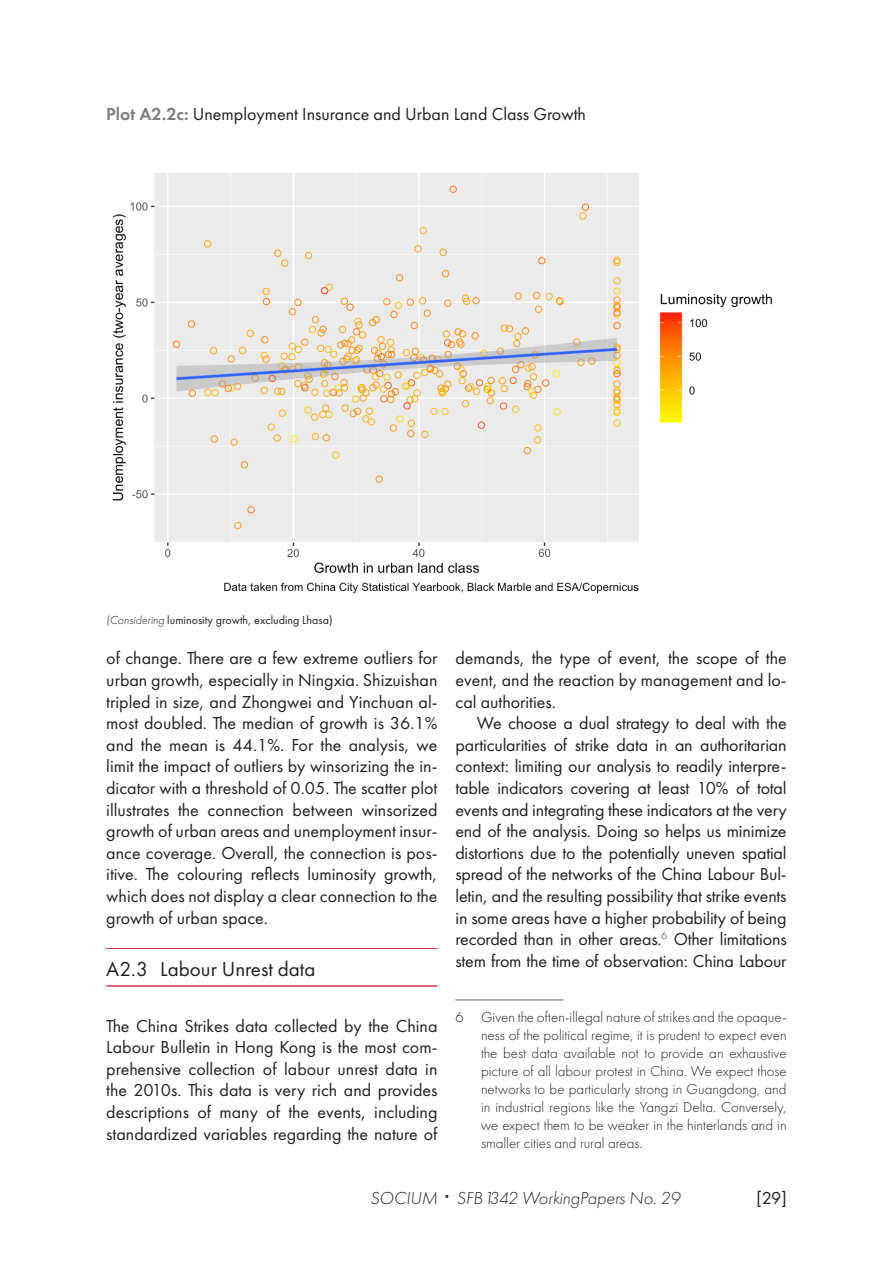
<style>
.page{position:relative;width:893px;height:1263px;background:#fff}
.page>*{position:absolute;margin:0;border:0;box-sizing:border-box;transform-origin:0 0}
.Überschrift_2{font:21px "Futura PT";color:#231f20}
.Std_Absatz_mit_einzug{font:18px/21.6px "Futura PT";letter-spacing:-.01em;color:#231f20;text-align:justify}
.Std_Absatz_ohne_einzug{font:18px/21.6px "Futura PT";color:#231f20;text-align:justify}
.Beschriftung_Abb_Tab{font:18px "Futura PT";color:#231f20}
.t1{font:italic 300 18px "Futura PT";color:#231f20}
.Fußnotentext{font:300 15px/18px "Futura PT";color:#231f20;text-align:justify}
.quelle{font:12px "Futura PT";color:#231f20}
.s1{font-weight:600;color:#7b7e80}
.s2{font-weight:300;font-style:italic}
</style>
<div class="page">
<hr style="left:106px;top:948px;width:331px;height:1px;background:#d3304e">
<hr style="left:106px;top:985px;width:331px;height:2px;background:#d3304e">
<hr style="left:455px;top:999px;width:108px;height:2px;background:#939598">
<img style="left:112px;top:173px;width:661px;height:421px">
<p class="Beschriftung_Abb_Tab" style="left:106px;top:103px;width:481px"><span class="s1">Plot A2.2c:</span> Unemployment Insurance and Urban Land Class Growth</p>
<p class="quelle" style="left:106px;top:612px;width:228px"><span class="s2">(Considering</span> luminosity growth, excluding Lhasa)</p>
<p class="Std_Absatz_mit_einzug" style="left:106px;top:647px;width:333px">of change. There are a few extreme outliers for urban growth, especially in Ningxia. Shizuishan tripled in size, and Zhongwei and Yinchuan al&shy;most doubled. The median of growth is 36.1% and the mean is 44.1%. For the analysis, we limit the impact of outliers by winsorizing the in&shy;dicator with a threshold of 0.05. The scatter plot illustrates the connection between winsorized growth of urban areas and unemployment insur&shy;ance coverage. Overall, the connection is pos&shy;itive. The colouring reflects luminosity growth, which does not display a clear connection to the growth of urban space.</p>
<p class="Überschrift_2" style="left:106px;top:956px;width:211px">A2.3 Labour Unrest data</p>
<p class="Std_Absatz_ohne_einzug" style="left:106px;top:1015px;width:333px">The China Strikes data collected by the China Labour Bulletin in Hong Kong is the most com&shy;prehensive collection of labour unrest data in the 2010s. This data is very rich and provides descriptions of many of the events, including standardized variables regarding the nature of</p>
<p class="Std_Absatz_ohne_einzug" style="left:455px;top:647px;width:333px">demands, the type of event, the scope of the event, and the reaction by management and lo&shy;cal authorities.</p>
<p class="Std_Absatz_mit_einzug" style="left:455px;top:712px;width:333px;text-indent:21px">We choose a dual strategy to deal with the particularities of strike data in an authoritarian context: limiting our analysis to readily interpre&shy;table indicators covering at least 10% of total events and integrating these indicators at the very end of the analysis. Doing so helps us minimize distortions due to the potentially uneven spatial spread of the networks of the China Labour Bul&shy;letin, and the resulting possibility that strike events in some areas have a higher probability of being recorded than in other areas.<sup>6</sup> Other limitations stem from the time of observation: China Labour</p>
<p class="Fußnotentext" style="left:481px;top:1008px;width:307px;text-indent:-26px">6 Given the often-illegal nature of strikes and the opaque&shy;ness of the political regime, it is prudent to expect even the best data available not to provide an exhaustive picture of all labour protest in China. We expect those networks to be particularly strong in Guangdong, and in industrial regions like the Yangzi Delta. Conversely, we expect them to be weaker in the hinterlands and in smaller cities and rural areas.</p>
<p class="t1" style="left:370px;top:1188px;width:312px">SOCIUM <sup>•</sup> SFB 1342 WorkingPapers No. 29</p>
<p class="Std_Absatz_mit_einzug" style="left:756px;top:1187px;width:32px">[29]</p>
</div>
